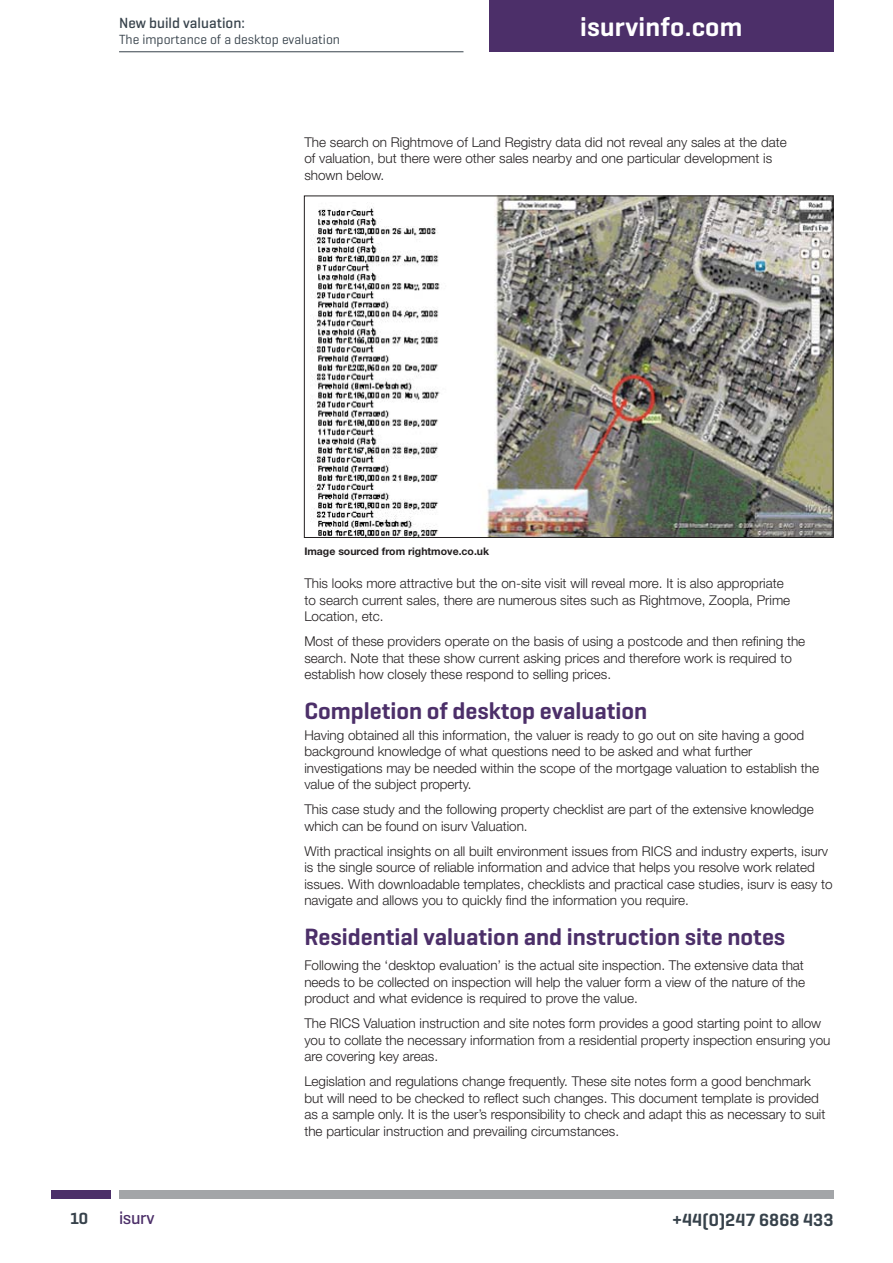
<style>
.page{position:relative;width:893px;height:1263px;background:#fff}
.page>*{position:absolute;margin:0;border:0;box-sizing:border-box;transform-origin:0 0}
.t1{font:600 27px "Geogrotesque";letter-spacing:.01em;color:#fff}
.t2{font:600 24px "Geogrotesque";color:#4c2f69}
.t3{font:600 18px "Geogrotesque";color:#37424b}
.t4{font:500 18px "Geogrotesque";letter-spacing:-.02em;color:#4c2f69}
.t5{font:600 16.5px "Geogrotesque";color:#37424b}
.t6{font:500 15px "Geogrotesque";color:#37424b}
.t7{font:300 13.5px/16.5px "Helvetica Neue LT";color:#231f20}
.t8{font:13.5px "Geogrotesque";color:#37424b}
.t9{font:700 10.5px "Helvetica Neue LT";color:#231f20}
</style>
<div class="page">
<div style="left:119px;top:1191px;width:714px;height:8px;background:#a3a5a8"></div>
<div style="left:51px;top:1191px;width:60px;height:8px;background:#4c2f69"></div>
<div style="left:489px;top:0;width:344px;height:51px;background:#4c2f69"></div>
<hr style="left:119px;top:51px;width:344px;height:1px;background:#37424b">
<img style="left:310px;top:198px;width:521px;height:338px">
<p class="t6" style="left:119px;top:14px;width:127px">New build valuation:</p>
<p class="t8" style="left:119px;top:33px;width:222px">The importance of a desktop evaluation</p>
<h1 class="t1" style="left:580px;top:14px;width:164px">isurvinfo.com</h1>
<p class="t7" style="left:304px;top:135px;width:484px">The search on Rightmove of Land Registry data did not reveal any sales at the date of valuation, but there were other sales nearby and one particular development is shown below.</p>
<p class="t9" style="left:304px;top:547px;width:186px">Image sourced from rightmove.co.uk</p>
<p class="t7" style="left:304px;top:577px;width:487px">This looks more attractive but the on-site visit will reveal more. It is also appropriate to search current sales, there are numerous sites such as Rightmove, Zoopla, Prime<br>Location, etc.</p>
<p class="t7" style="left:304px;top:635px;width:502px">Most of these providers operate on the basis of using a postcode and then refining the search. Note that these show current asking prices and therefore work is required to establish how closely these respond to selling prices.</p>
<h2 class="t2" style="left:304px;top:700px;width:344px">Completion of desktop evaluation</h2>
<p class="t7" style="left:304px;top:728px;width:516px">Having obtained all this information, the valuer is ready to go out on site having a good background knowledge of what questions need to be asked and what further investigations may be needed within the scope of the mortgage valuation to establish the value of the subject property.</p>
<p class="t7" style="left:304px;top:803px;width:511px">This case study and the following property checklist are part of the extensive knowledge which can be found on isurv Valuation.</p>
<p class="t7" style="left:304px;top:844px;width:530px">With practical insights on all built environment issues from RICS and industry experts, isurv is the single source of reliable information and advice that helps you resolve work related issues. With downloadable templates, checklists and practical case studies, isurv is easy to navigate and allows you to quickly find the information you require.</p>
<h2 class="t2" style="left:304px;top:926px;width:482px">Residential valuation and instruction site notes</h2>
<p class="t7" style="left:304px;top:959px;width:502px;text-align:justify">Following the ‘desktop evaluation’ is the actual site inspection. The extensive data that needs to be collected on inspection will help the valuer form a view of the nature of the product and what evidence is required to prove the value.</p>
<p class="t7" style="left:304px;top:1017px;width:528px">The RICS Valuation instruction and site notes form provides a good starting point to allow you to collate the necessary information from a residential property inspection ensuring you are covering key areas.</p>
<p class="t7" style="left:304px;top:1075px;width:523px">Legislation and regulations change frequently. These site notes form a good benchmark but will need to be checked to reflect such changes. This document template is provided as a sample only. It is the user’s responsibility to check and adapt this as necessary to suit the particular instruction and prevailing circumstances.</p>
<p class="t5" style="left:70px;top:1211px;width:20px">10</p>
<h3 class="t4" style="left:119px;top:1208px;width:37px">isurv</h3>
<h3 class="t3" style="left:672px;top:1211px;width:163px">+44(0)247 6868 433</h3>
</div>
